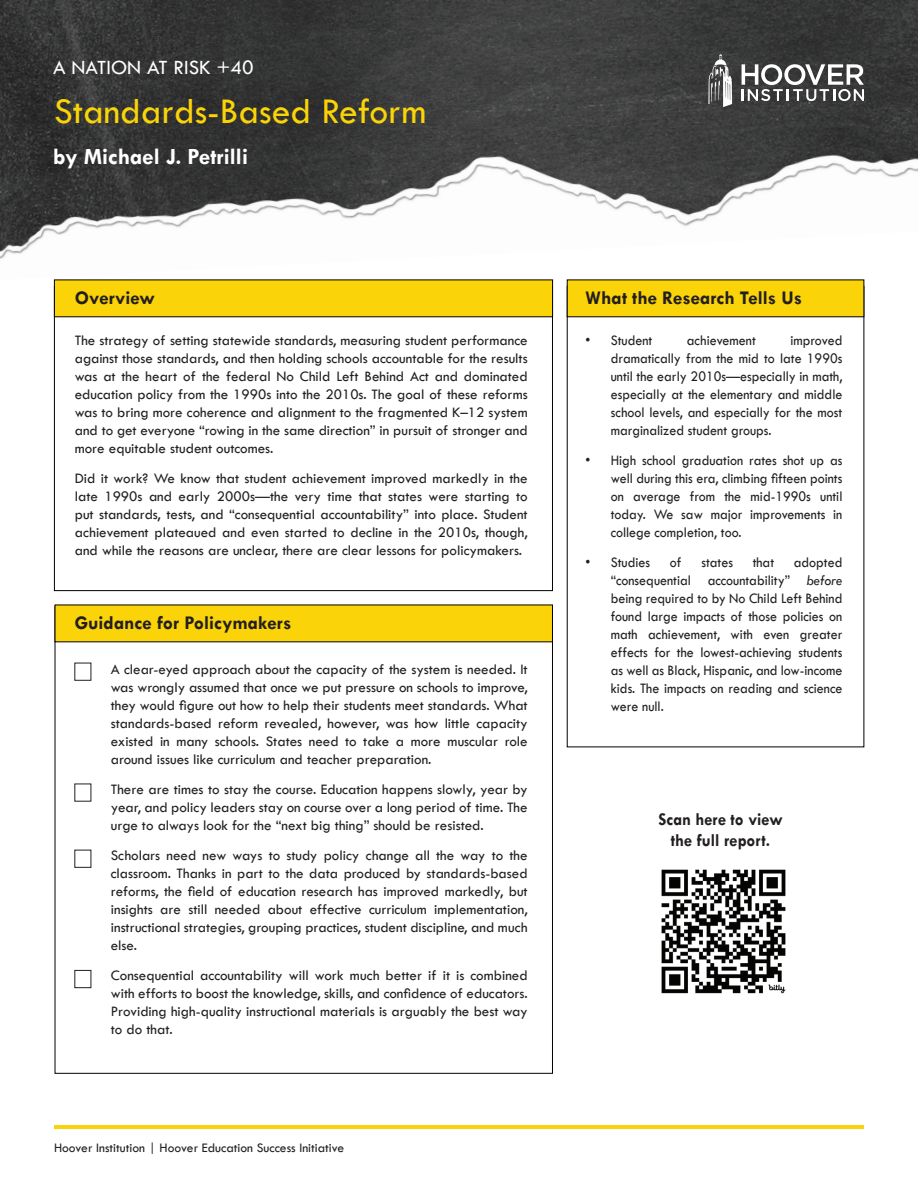
<style>
.page{position:relative;width:918px;height:1188px;background:#fff}
.page>*{position:absolute;margin:0;border:0;box-sizing:border-box;transform-origin:0 0}
.t1{font:37.5px "Tw Cen";color:#fad308}
.t2{font:700 23.4px "Tw Cen";color:#fff}
.t3{font:21px "Tw Cen";color:#fff}
.t4{font:700 19.5px "Tw Cen";color:#231f20}
.t5{font:700 18px/21px "Tw Cen";color:#231f20;text-align:center;scale:.93 1}
.t6{font:15px/18px "Tw Cen";color:#231f20;text-align:justify}
.t7{font:15px/18px "Tw Cen";color:#231f20;text-align:justify;scale:.93 1}
.t8{font:13.5px "Tw Cen";color:#231f20}
.s1{font-style:italic}
</style>
<div class="page">
<hr style="left:54px;top:1125px;width:810px;height:4px;background:#fad308">
<div style="left:74px;top:663px;width:17px;height:18px;border:1px solid #231f20"></div>
<div style="left:74px;top:970px;width:17px;height:18px;border:1px solid #231f20"></div>
<img style="left:0;top:0;width:466px;height:280px">
<img style="left:451px;top:0;width:467px;height:255px">
<svg style="left:742px;top:64px;width:122px;height:37px"></svg>
<svg style="left:708px;top:54px;width:24px;height:53px"></svg>
<img style="left:661px;top:869px;width:125px;height:125px">
<div style="left:54px;top:280px;width:499px;height:37px;background:#fad308"></div>
<div style="left:55px;top:605px;width:498px;height:37px;background:#fad308"></div>
<div style="left:567px;top:280px;width:297px;height:37px;background:#fad308"></div>
<h3 class="t3" style="left:53px;top:55px;width:202px">A NATION AT RISK +40</h3>
<h1 class="t1" style="left:54px;top:89px;width:374px">Standards-Based Reform</h1>
<h2 class="t2" style="left:53px;top:142px;width:196px">by Michael J. Petrilli</h2>
<h3 class="t4" style="left:75px;top:286px;width:82px">Overview</h3>
<h3 class="t4" style="left:586px;top:286px;width:218px">What the Research Tells Us</h3>
<p class="t6" style="left:75px;top:331px;width:454px">The strategy of setting statewide standards, measuring student performance against those standards, and then holding schools accountable for the results was at the heart of the federal No Child Left Behind Act and dominated education policy from the 1990s into the 2010s. The goal of these reforms was to bring more coherence and alignment to the fragmented K–12 system and to get everyone “rowing in the same direction” in pursuit of stronger and more equitable student outcomes.</p>
<p class="t6" style="left:75px;top:469px;width:454px">Did it work? We know that student achievement improved markedly in the late 1990s and early 2000s—the very time that states were starting to put standards, tests, and “consequential accountability” into place. Student achievement plateaued and even started to decline in the 2010s, though, and while the reasons are unclear, there are clear lessons for policymakers.</p>
<h3 class="t4" style="left:75px;top:612px;width:218px">Guidance for Policymakers</h3>
<p class="t6" style="left:111px;top:660px;width:418px">A clear-eyed approach about the capacity of the system is needed. It was wrongly assumed that once we put pressure on schools to improve, they would figure out how to help their students meet standards. What standards-based reform revealed, however, was how little capacity existed in many schools. States need to take a more muscular role around issues like curriculum and teacher preparation.</p>
<p class="t6" style="left:111px;top:780px;width:418px">There are times to stay the course. Education happens slowly, year by year, and policy leaders stay on course over a long period of time. The urge to always look for the “next big thing” should be resisted.</p>
<p class="t6" style="left:111px;top:846px;width:418px">Scholars need new ways to study policy change all the way to the classroom. Thanks in part to the data produced by standards-based reforms, the field of education research has improved markedly, but insights are still needed about effective curriculum implementation, instructional strategies, grouping practices, student discipline, and much else.</p>
<p class="t6" style="left:111px;top:966px;width:418px">Consequential accountability will work much better if it is combined with efforts to boost the knowledge, skills, and confidence of educators.<br>Providing high-quality instructional materials is arguably the best way to do that.</p>
<p class="t8" style="left:54px;top:1140px;width:292px">Hoover Institution | Hoover Education Success Initiative</p>
<p class="t7" style="left:586px;top:331px;width:73px">• Student</p>
<p class="t7" style="left:687px;top:331px;width:76px">achievement</p>
<p class="t7" style="left:611px;top:331px;width:251px;text-indent:180px">improved dramatically from the mid to late 1990s until the early 2010s—especially in math, especially at the elementary and middle school levels, and especially for the most marginalized student groups.</p>
<p class="t7" style="left:611px;top:451px;width:251px;text-indent:-25px">• High school graduation rates shot up as well during this era, climbing fifteen points on average from the mid-1990s until today. We saw major improvements in college completion, too.</p>
<p class="t7" style="left:586px;top:553px;width:71px">• Studies</p>
<p class="t7" style="left:670px;top:553px;width:14px">of</p>
<p class="t7" style="left:701px;top:553px;width:35px">states</p>
<p class="t7" style="left:753px;top:553px;width:25px">that</p>
<p class="t7" style="left:611px;top:553px;width:251px;text-indent:183px">adopted “consequential accountability” <span class="s1">before </span>being required to by No Child Left Behind found large impacts of those policies on math achievement, with even greater effects for the lowest-achieving students as well as Black, Hispanic, and low-income kids. The impacts on reading and science were null.</p>
<p class="t5" style="left:659px;top:808px;width:135px">Scan here to view the full report.</p>
</div>
